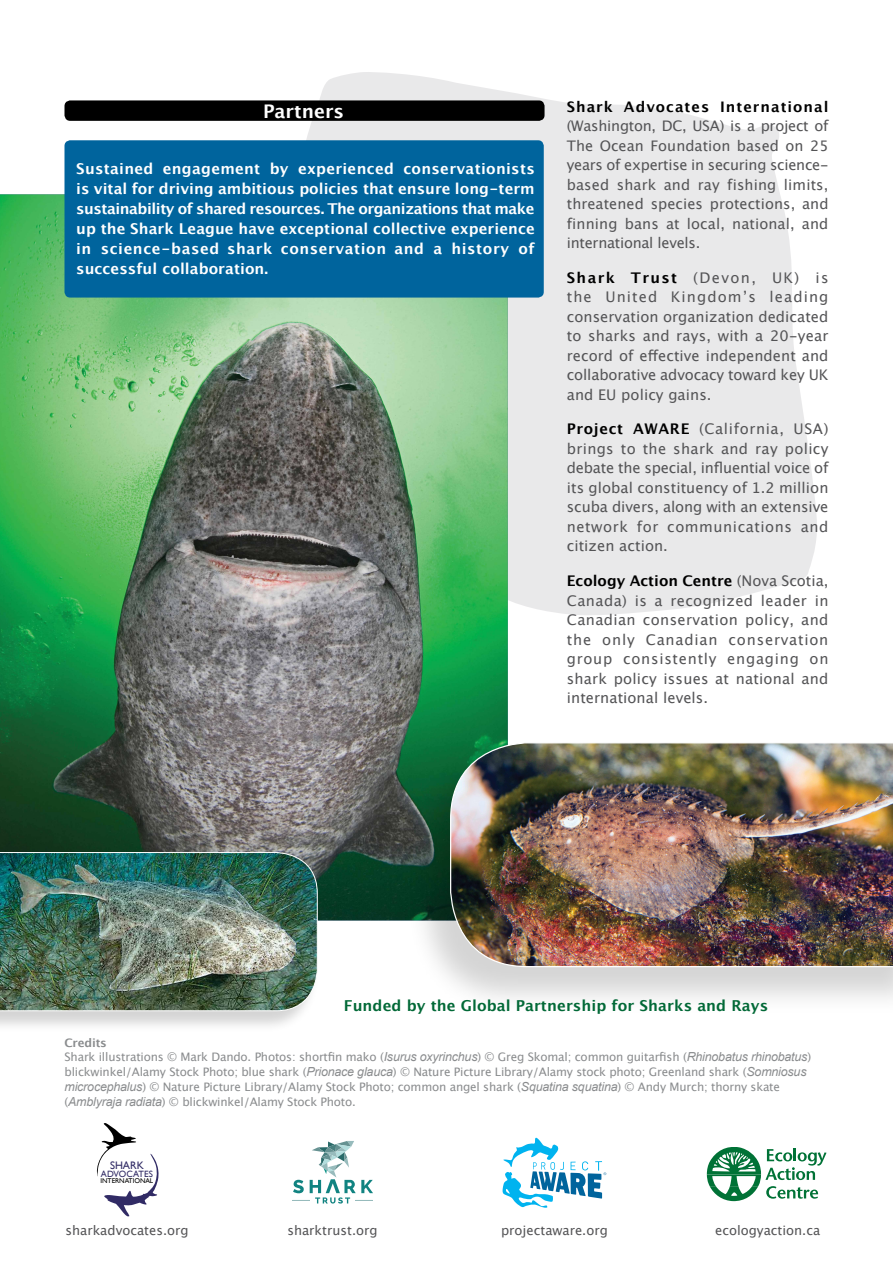
<style>
.page{position:relative;width:893px;height:1263px;background:#fff}
.page>*{position:absolute;margin:0;border:0;box-sizing:border-box;transform-origin:0 0}
.t1{font:700 18.75px "Lucida Grande";color:#fff}
.t2{font:700 15px "Lucida Grande";letter-spacing:.005em;color:#026937}
.t3{font:700 14.85px/20px "Lucida Grande";letter-spacing:.005em;color:#fff;text-align:justify}
.t4{font:14.7px/19.5px "Lucida Grande";letter-spacing:.005em;color:#545456;text-align:justify}
.t5{font:14.55px/19.5px "Lucida Grande";letter-spacing:.01em;color:#545456;text-align:justify}
.t6{font:700 14.55px "Lucida Grande";letter-spacing:.07em;color:#000}
.t7{font:13.05px "Lucida Grande";color:#545456}
.t8{font:11.7px/14.7px "Lucida Grande";letter-spacing:-.015em;color:#8a8c8e}
.t9{font:10.95px "Gill Sans";color:#312b65}
.t10{font:9.15px "Gill Sans";letter-spacing:.015em;color:#312b65}
.t11{font:6.9px "Gill Sans";letter-spacing:-.005em;color:#000}
.s1{font-weight:700;color:#000}
.s2{font-weight:700}
.s3{font-family:"Arial";font-style:italic;font-size:12.45px}
</style>
<div class="page">
<svg style="left:306px;top:72px;width:511px;height:543px;fill:#e9e9ea"></svg>
<img style="left:0;top:194px;width:508px;height:726px">
<div style="left:64px;top:140px;width:480px;height:158px;background:#00649d;border-radius:6px"></div>
<div style="left:64px;top:100px;width:481px;height:21px;background:#000;border-radius:6px"></div>
<svg style="left:293px;top:1141px;width:80px;height:62px"></svg>
<svg style="left:503px;top:1138px;width:103px;height:70px"></svg>
<svg style="left:707px;top:1147px;width:119px;height:54px"></svg>
<svg style="left:96px;top:1123px;width:63px;height:93px"></svg>
<div style="left:0;top:852px;width:319px;height:181px;background:#000;opacity:.17"></div>
<img style="left:0;top:852px;width:318px;height:159px">
<div style="left:406px;top:743px;width:487px;height:273px;background:#000;opacity:.17"></div>
<img style="left:450px;top:742px;width:443px;height:225px">
<p class="t1" style="left:263px;top:96px;width:83px">Partners</p>
<p class="t6" style="left:567px;top:95px;width:263px">Shark Advocates International</p>
<p class="t5" style="left:567px;top:117px;width:263px">(Washington, DC, USA) is a project of The Ocean Foundation based on 25 years of expertise in securing science&shy;based shark and ray fishing limits, threatened species protections, and finning bans at local, national, and international levels.</p>
<p class="t4" style="left:567px;top:268px;width:263px"><span class="s1">Shark Trust</span> (Devon, UK) is the United Kingdom’s leading conservation organization dedicated to sharks and rays, with a 20-year record of effective independent and collaborative advocacy toward key UK and EU policy gains.</p>
<p class="t4" style="left:567px;top:420px;width:263px"><span class="s1">Project AWARE</span> (California, USA) brings to the shark and ray policy debate the special, influential voice of its global constituency of 1.2 million scuba divers, along with an extensive network for communications and citizen action.</p>
<p class="t4" style="left:567px;top:571px;width:263px"><span class="s1">Ecology Action Centre</span> (Nova Scotia, Canada) is a recognized leader in Canadian conservation policy, and the only Canadian conservation group consistently engaging on shark policy issues at national and international levels.</p>
<p class="t3" style="left:76px;top:158px;width:460px">Sustained engagement by experienced conservationists is vital for driving ambitious policies that ensure long-term sustainability of shared resources. The organizations that make up the Shark League have exceptional collective experience in science- based shark conservation and a history of successful collaboration.</p>
<p class="t2" style="left:344px;top:994px;width:426px">Funded by the Global Partnership for Sharks and Rays</p>
<p class="t8" style="left:64px;top:1035px;width:748px"><span class="s2">Credits<br></span>Shark illustrations © Mark Dando. Photos: shortfin mako (<span class="s3">Isurus oxyrinchus</span>) © Greg Skomal; common guitarfish (<span class="s3">Rhinobatus rhinobatus</span>) blickwinkel/Alamy Stock Photo; blue shark (<span class="s3">Prionace glauca</span>) © Nature Picture Library/Alamy stock photo; Greenland shark (<span class="s3">Somniosus microcephalus</span>) © Nature Picture Library/Alamy Stock Photo; common angel shark (<span class="s3">Squatina squatina</span>) © Andy Murch; thorny skate (<span class="s3">Amblyraja radiata</span>) © blickwinkel/Alamy Stock Photo.</p>
<p class="t9" style="left:110px;top:1159px;width:35px">SHARK</p>
<p class="t10" style="left:101px;top:1168px;width:54px">ADVOCATES</p>
<p class="t11" style="left:101px;top:1176px;width:54px">INTERNATIONAL</p>
<p class="t7" style="left:66px;top:1223px;width:125px">sharkadvocates.org</p>
<p class="t7" style="left:287px;top:1223px;width:92px">sharktrust.org</p>
<p class="t7" style="left:501px;top:1223px;width:108px">projectaware.org</p>
<p class="t7" style="left:715px;top:1223px;width:107px">ecologyaction.ca</p>
</div>
